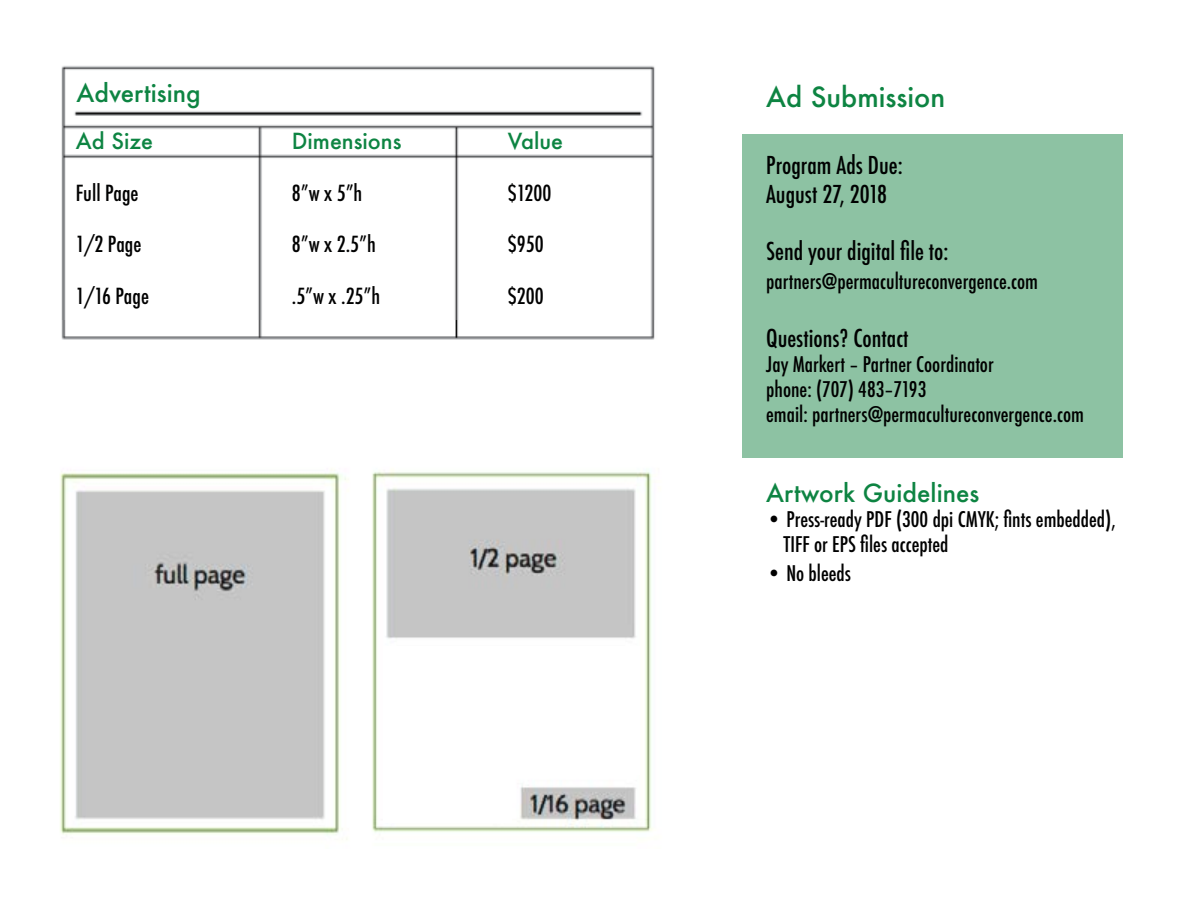
<style>
.page{position:relative;width:1188px;height:918px;background:#fff}
.page>*{position:absolute;margin:0;border:0;box-sizing:border-box;transform-origin:0 0}
.t1{font:500 27px "Futura";color:#0d8442}
.t2{font:500 24.3px "Futura";color:#0d8442}
.t3{font:500 condensed 24px/28.8px "Futura";color:#000101}
.t4{font:500 condensed 21.6px "Futura";color:#000101}
.t5{font:500 21.6px "Futura";color:#0d8442}
.t6{font:500 condensed 21px/25.2px "Futura";color:#000}
</style>
<div class="page">
<img style="left:61px;top:66px;width:594px;height:255px">
<img style="left:61px;top:321px;width:594px;height:19px">
<img style="left:60px;top:469px;width:593px;height:371px">
<div style="left:383px;top:646px;width:256px;height:129px;background:#fff"></div>
<div style="left:383px;top:773px;width:128px;height:50px;background:#fff"></div>
<div style="left:742px;top:134px;width:381px;height:324px;background:#8dc2a3"></div>
<p class="t2" style="left:76px;top:76px;width:126px">Advertising</p>
<p class="t5" style="left:76px;top:126px;width:79px">Ad Size</p>
<p class="t5" style="left:292px;top:126px;width:111px">Dimensions</p>
<p class="t5" style="left:508px;top:126px;width:57px">Value</p>
<p class="t4" style="left:76px;top:179px;width:64px">Full Page</p>
<p class="t4" style="left:292px;top:179px;width:72px">8”w x 5”h</p>
<p class="t4" style="left:508px;top:179px;width:45px">$1200</p>
<p class="t4" style="left:76px;top:231px;width:67px">1/2 Page</p>
<p class="t4" style="left:292px;top:231px;width:85px">8”w x 2.5”h</p>
<p class="t4" style="left:508px;top:231px;width:37px">$950</p>
<p class="t4" style="left:76px;top:282px;width:75px">1/16 Page</p>
<p class="t4" style="left:292px;top:282px;width:90px">.5”w x .25”h</p>
<p class="t4" style="left:508px;top:282px;width:37px">$200</p>
<p class="t1" style="left:766px;top:79px;width:180px">Ad Submission</p>
<p class="t3" style="left:766px;top:151px;width:138px">Program Ads Due:<br>August 27, 2018</p>
<p class="t3" style="left:766px;top:237px;width:184px">Send your digital file to:</p>
<p class="t6" style="left:766px;top:269px;width:273px">partners@permacultureconvergence.com</p>
<p class="t3" style="left:766px;top:324px;width:144px">Questions? Contact</p>
<p class="t6" style="left:766px;top:352px;width:319px">Jay Markert – Partner Coordinator<br>phone: (707) 483–7193<br>email: partners@permacultureconvergence.com</p>
<p class="t2" style="left:766px;top:476px;width:215px">Artwork Guidelines</p>
<p class="t6" style="left:784px;top:507px;width:334px;text-indent:-17px">• Press-ready PDF (300 dpi CMYK; fints embedded),<br>TIFF or EPS files accepted</p>
<p class="t6" style="left:766px;top:561px;width:86px">• No bleeds</p>
</div>
